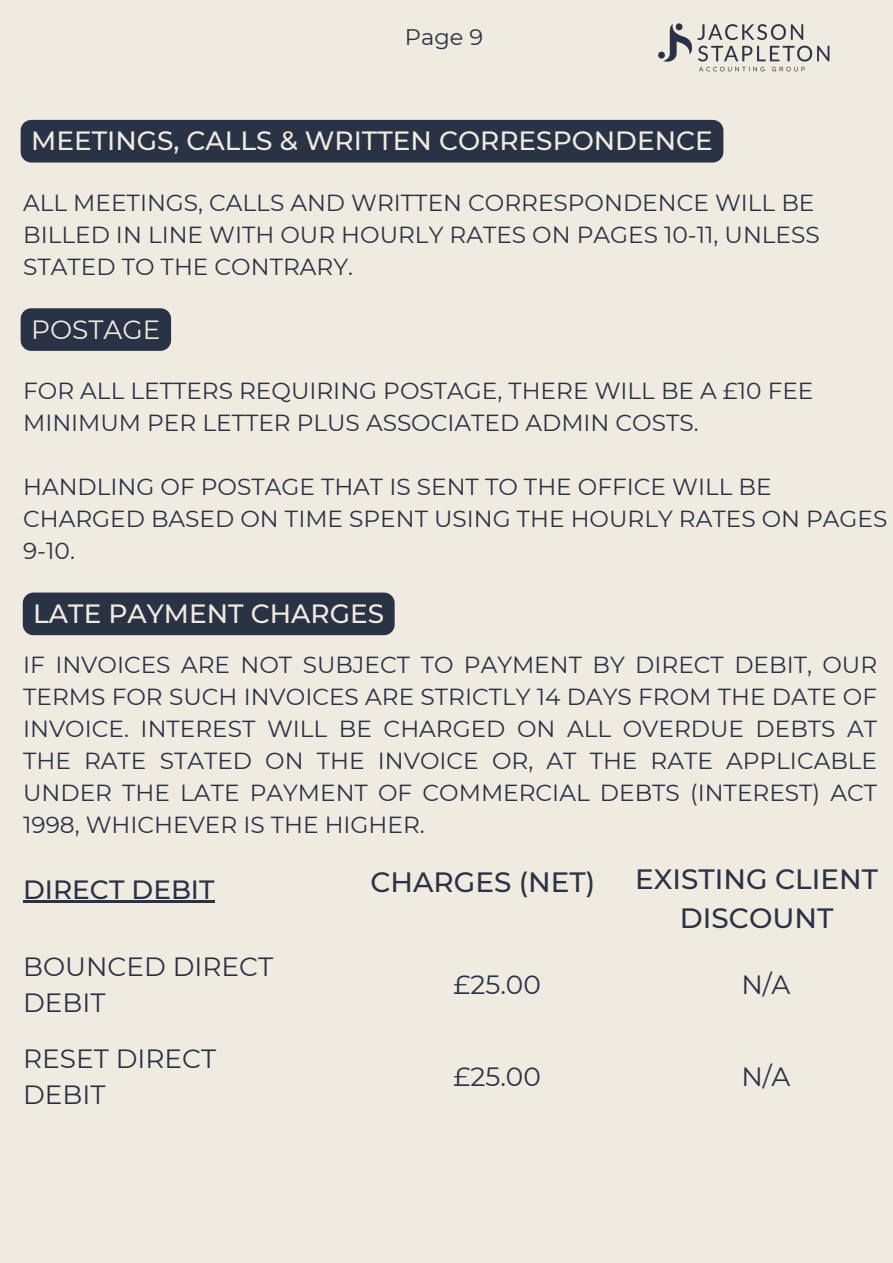
<style>
.page{position:relative;width:893px;height:1263px;background:#f0ebe1}
.page>*{position:absolute;margin:0;border:0;box-sizing:border-box;transform-origin:0 0}
.t1{font:500 27.9px/38.8px "Montserrat";color:#2a3245;text-align:center}
.t2{font:500 26.4px "Montserrat";color:#f0ebe1}
.t3{font:26.4px/36.6px "Montserrat";color:#2a3245}
.t4{font:500 26.4px "Montserrat";color:#2a3245}
.t5{font:26.4px "Montserrat";color:#f0ebe1}
.t6{font:23.25px/32.1px "Montserrat";color:#2a3245}
.t7{font:22.5px "Montserrat";color:#2a3245}
</style>
<div class="page">
<div style="left:21px;top:120px;width:702px;height:42px;background:#2a3245;border-radius:11px"></div>
<div style="left:21px;top:308px;width:150px;height:43px;background:#2a3245"></div>
<img style="left:658px;top:23px;width:172px;height:49px">
<div style="left:23px;top:592px;width:372px;height:43px;background:#2a3245;border-radius:11px"></div>
<hr style="left:23px;top:900px;width:192px;height:2px;background:#2a3245">
<h3 class="t7" style="left:405px;top:24px;width:80px">Page 9</h3>
<p class="t2" style="left:31px;top:125px;width:683px">MEETINGS, CALLS &amp; WRITTEN CORRESPONDENCE</p>
<p class="t6" style="left:23px;top:187px;width:798px">ALL MEETINGS, CALLS AND WRITTEN CORRESPONDENCE WILL BE<br>BILLED IN LINE WITH OUR HOURLY RATES ON PAGES 10-11, UNLESS<br>STATED TO THE CONTRARY.</p>
<h1 class="t5" style="left:31px;top:313px;width:131px">POSTAGE</h1>
<h3 class="t6" style="left:23px;top:375px;width:792px">FOR ALL LETTERS REQUIRING POSTAGE, THERE WILL BE A £10 FEE<br>MINIMUM PER LETTER PLUS ASSOCIATED ADMIN COSTS.</h3>
<h2 class="t6" style="left:23px;top:471px;width:866px">HANDLING OF POSTAGE THAT IS SENT TO THE OFFICE WILL BE<br>CHARGED BASED ON TIME SPENT USING THE HOURLY RATES ON PAGES<br>9-10.</h2>
<h1 class="t2" style="left:33px;top:598px;width:352px">LATE PAYMENT CHARGES</h1>
<h3 class="t6" style="left:23px;top:648px;width:855px;text-align:justify">IF INVOICES ARE NOT SUBJECT TO PAYMENT BY DIRECT DEBIT, OUR TERMS FOR SUCH INVOICES ARE STRICTLY 14 DAYS FROM THE DATE OF INVOICE. INTEREST WILL BE CHARGED ON ALL OVERDUE DEBTS AT THE RATE STATED ON THE INVOICE OR, AT THE RATE APPLICABLE UNDER THE LATE PAYMENT OF COMMERCIAL DEBTS (INTEREST) ACT 1998, WHICHEVER IS THE HIGHER.</h3>
<h1 class="t4" style="left:23px;top:873px;width:193px">DIRECT DEBIT</h1>
<h1 class="t1" style="left:370px;top:863px;width:226px">CHARGES (NET)</h1>
<h1 class="t1" style="left:635px;top:860px;width:244px">EXISTING CLIENT<br>DISCOUNT</h1>
<h2 class="t3" style="left:23px;top:948px;width:252px">BOUNCED DIRECT<br>DEBIT</h2>
<h2 class="t3" style="left:453px;top:966px;width:89px">£25.00</h2>
<h2 class="t3" style="left:741px;top:966px;width:51px">N/A</h2>
<h2 class="t3" style="left:23px;top:1040px;width:195px">RESET DIRECT<br>DEBIT</h2>
<h2 class="t3" style="left:453px;top:1058px;width:89px">£25.00</h2>
<h2 class="t3" style="left:741px;top:1058px;width:51px">N/A</h2>
</div>
